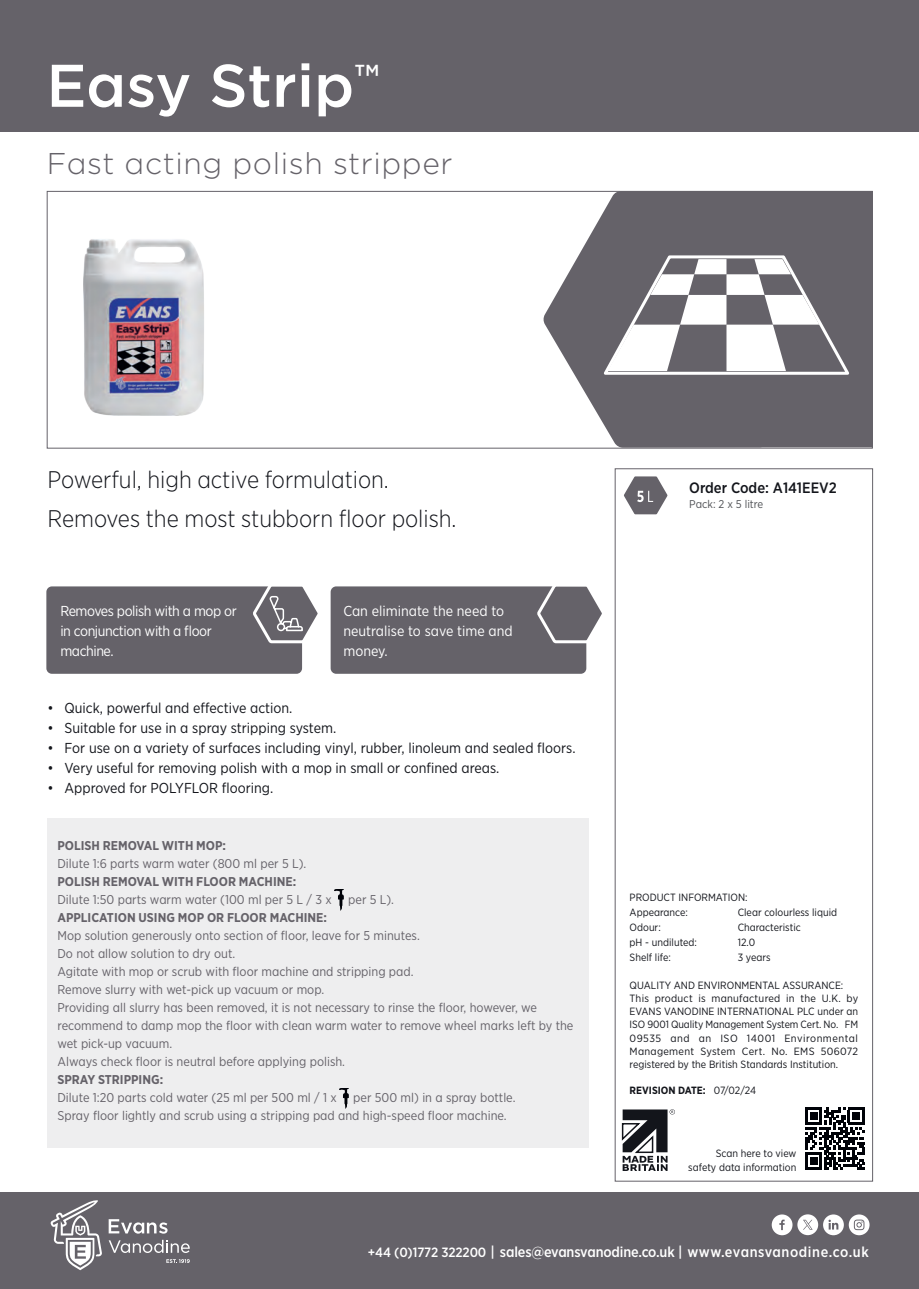
<style>
.page{position:relative;width:919px;height:1289px;background:#fff}
.page>*{position:absolute;margin:0;border:0;box-sizing:border-box;transform-origin:0 0}
.Product_Name{font:500 60px "Gotham";color:#fff}
.Product_Sub-title{font:300 30px "Gotham";letter-spacing:.02em;color:#656269}
.Product_Description{font:300 24px "Gotham Narrow";color:#13151b}
.t1{font:500 15px "Gotham Narrow";color:#13151b}
.t2{font:500 14.55px "Gotham Narrow";letter-spacing:-.01em;color:#fff}
.t3{font:14.4px "Gotham Narrow";color:#13151b}
.Box_Quote_Text{font:14.4px/19.8px "Gotham Narrow";letter-spacing:-.03em;color:#fff}
.Box_Quote_Text-2{font:14.4px "Gotham Narrow";color:#fff}
.How_to_Use_Text{font:12.75px/18px "Gotham Narrow";color:#656269}
.How_to_Use_Text-2{font:700 12.75px "Gotham Narrow";color:#656269}
.t4{font:11.25px "Gotham Narrow";color:#505256}
.Micro_Text{font:10.5px/13.2px "Gotham Narrow";color:#13151b;text-align:right}
.Micro_Text-2{font:700 10.5px "Gotham Narrow";color:#13151b}
.s1{font-weight:400}
.s2{font-size:13.5px}
</style>
<div class="page">
<svg style="left:543px;top:193px;width:327px;height:253px;fill:#656269"></svg>
<div style="left:46px;top:586px;width:256px;height:87px;background:#656269;border-radius:6px"></div>
<div style="left:330px;top:586px;width:256px;height:87px;background:#656269;border-radius:6px"></div>
<svg style="left:534px;top:586px;width:68px;height:59px"></svg>
<div style="left:0;top:1191px;width:918px;height:97px;background:#656269"></div>
<div style="left:0;top:0;width:918px;height:132px;background:#656269"></div>
<svg style="left:51px;top:1200px;width:51px;height:70px"></svg>
<svg style="left:109px;top:1219px;width:58px;height:14px"></svg>
<svg style="left:109px;top:1239px;width:81px;height:13px"></svg>
<svg style="left:166px;top:1259px;width:24px;height:3px"></svg>
<div style="left:614px;top:468px;width:258px;height:713px;border:1px solid #656269"></div>
<div style="left:47px;top:191px;width:825px;height:257px;border:1px solid #656269"></div>
<div style="left:797px;top:1099px;width:74px;height:78px;background:#fff"></div>
<svg style="left:805px;top:1107px;width:59px;height:62px"></svg>
<div style="left:810px;top:1157px;width:7px;height:7px;background:#000208"></div>
<svg style="left:621px;top:1109px;width:54px;height:61px"></svg>
<svg style="left:771px;top:1214px;width:98px;height:21px"></svg>
<svg style="left:624px;top:476px;width:43px;height:38px"></svg>
<div style="left:48px;top:818px;width:540px;height:329px;background:#eeeeef"></div>
<img style="left:334px;top:890px;width:9px;height:20px">
<img style="left:340px;top:1088px;width:8px;height:20px">
<img style="left:84px;top:239px;width:120px;height:177px">
<svg style="left:600px;top:253px;width:252px;height:123px"></svg>
<svg style="left:250px;top:586px;width:68px;height:59px"></svg>
<p class="Product_Name" style="left:46px;top:46px;width:334px">Easy Strip<sup>™</sup></p>
<p class="Product_Sub-title" style="left:47px;top:144px;width:407px">Fast acting polish stripper</p>
<p class="Product_Description" style="left:48px;top:464px;width:343px">Powerful, high active formulation.</p>
<p class="Product_Description" style="left:48px;top:504px;width:410px">Removes the most stubborn floor polish.</p>
<p class="Box_Quote_Text" style="left:60px;top:601px;width:178px">Removes polish with a mop or</p>
<p class="Box_Quote_Text" style="left:60px;top:621px;width:153px">in conjunction with a floor machine.</p>
<p class="Box_Quote_Text-2" style="left:343px;top:602px;width:162px">Can eliminate the need to</p>
<p class="Box_Quote_Text-2" style="left:343px;top:622px;width:171px">neutralise to save time and</p>
<p class="Box_Quote_Text" style="left:343px;top:640px;width:46px">money.</p>
<p class="t3" style="left:48px;top:699px;width:246px">• Quick, powerful and effective action.</p>
<p class="t3" style="left:48px;top:719px;width:290px">• Suitable for use in a spray stripping system.</p>
<p class="t3" style="left:48px;top:739px;width:529px">• For use on a variety of surfaces including vinyl, rubber, linoleum and sealed floors.</p>
<p class="t3" style="left:48px;top:758px;width:453px">• Very useful for removing polish with a mop in small or confined areas.</p>
<p class="t3" style="left:48px;top:778px;width:227px">• Approved for POLYFLOR flooring.</p>
<p class="How_to_Use_Text-2" style="left:57px;top:837px;width:170px">POLISH REMOVAL WITH MOP:</p>
<p class="How_to_Use_Text" style="left:57px;top:854px;width:250px">Dilute 1:6 parts warm water (800 ml per 5 L).</p>
<p class="How_to_Use_Text-2" style="left:57px;top:873px;width:240px">POLISH REMOVAL WITH FLOOR MACHINE:</p>
<p class="How_to_Use_Text" style="left:57px;top:890px;width:276px">Dilute 1:50 parts warm water (100 ml per 5 L / 3 x</p>
<p class="How_to_Use_Text" style="left:348px;top:890px;width:47px">per 5 L).</p>
<p class="How_to_Use_Text-2" style="left:57px;top:909px;width:271px">APPLICATION USING MOP OR FLOOR MACHINE:</p>
<p class="How_to_Use_Text" style="left:57px;top:926px;width:364px">Mop solution generously onto section of floor, leave for 5 minutes.</p>
<p class="How_to_Use_Text" style="left:57px;top:944px;width:179px">Do not allow solution to dry out.</p>
<p class="How_to_Use_Text" style="left:57px;top:962px;width:357px">Agitate with mop or scrub with floor machine and stripping pad.</p>
<p class="How_to_Use_Text" style="left:57px;top:980px;width:268px">Remove slurry with wet-pick up vacuum or mop.</p>
<p class="How_to_Use_Text" style="left:57px;top:998px;width:517px">Providing all slurry has been removed, it is not necessary to rinse the floor, however, we recommend to damp mop the floor with clean warm water to remove wheel marks left by the wet pick-up vacuum.</p>
<p class="How_to_Use_Text" style="left:57px;top:1052px;width:289px">Always check floor is neutral before applying polish.</p>
<p class="How_to_Use_Text-2" style="left:57px;top:1071px;width:107px">SPRAY STRIPPING:</p>
<p class="How_to_Use_Text" style="left:57px;top:1088px;width:281px">Dilute 1:20 parts cold water (25 ml per 500 ml / 1 x</p>
<p class="How_to_Use_Text" style="left:353px;top:1088px;width:164px">per 500 ml) in a spray bottle.</p>
<p class="How_to_Use_Text" style="left:57px;top:1106px;width:451px">Spray floor lightly and scrub using a stripping pad and high-speed floor machine.</p>
<p class="t1" style="left:689px;top:478px;width:149px">Order Code: A141EEV2</p>
<p class="t4" style="left:689px;top:497px;width:76px">Pack: 2 x 5 litre</p>
<p class="Micro_Text" style="left:629px;top:890px;width:120px">PRODUCT INFORMATION:</p>
<p class="Micro_Text" style="left:629px;top:905px;width:60px">Appearance:</p>
<p class="Micro_Text" style="left:737px;top:905px;width:101px">Clear colourless liquid</p>
<p class="Micro_Text" style="left:629px;top:920px;width:33px">Odour:</p>
<p class="Micro_Text" style="left:737px;top:920px;width:65px">Characteristic</p>
<p class="Micro_Text" style="left:629px;top:935px;width:69px">pH - undiluted:</p>
<p class="Micro_Text" style="left:737px;top:935px;width:19px">12.0</p>
<p class="Micro_Text" style="left:629px;top:950px;width:43px">Shelf life:</p>
<p class="Micro_Text" style="left:737px;top:950px;width:34px">3 years</p>
<p class="Micro_Text" style="left:629px;top:978px;width:215px">QUALITY AND ENVIRONMENTAL ASSURANCE:</p>
<p class="Micro_Text" style="left:629px;top:991px;width:230px;text-align:justify">This product is manufactured in the U.K. by EVANS VANODINE INTERNATIONAL PLC under an ISO 9001 Quality Management System Cert. No. FM 09535 and an ISO 14001 Environmental Management System Cert. No. EMS 506072 registered by the British Standards Institution.</p>
<p class="Micro_Text-2" style="left:629px;top:1083px;width:128px">REVISION DATE: <span class="s1">07/02/24</span></p>
<p class="Micro_Text" style="left:688px;top:1146px;width:110px">Scan here to view safety data information</p>
<p class="t2" style="left:368px;top:1242px;width:502px"><span class="s2">+44 (0)1772 322200</span> | sales@evansvanodine.co.uk | www.evansvanodine.co.uk</p>
</div>
